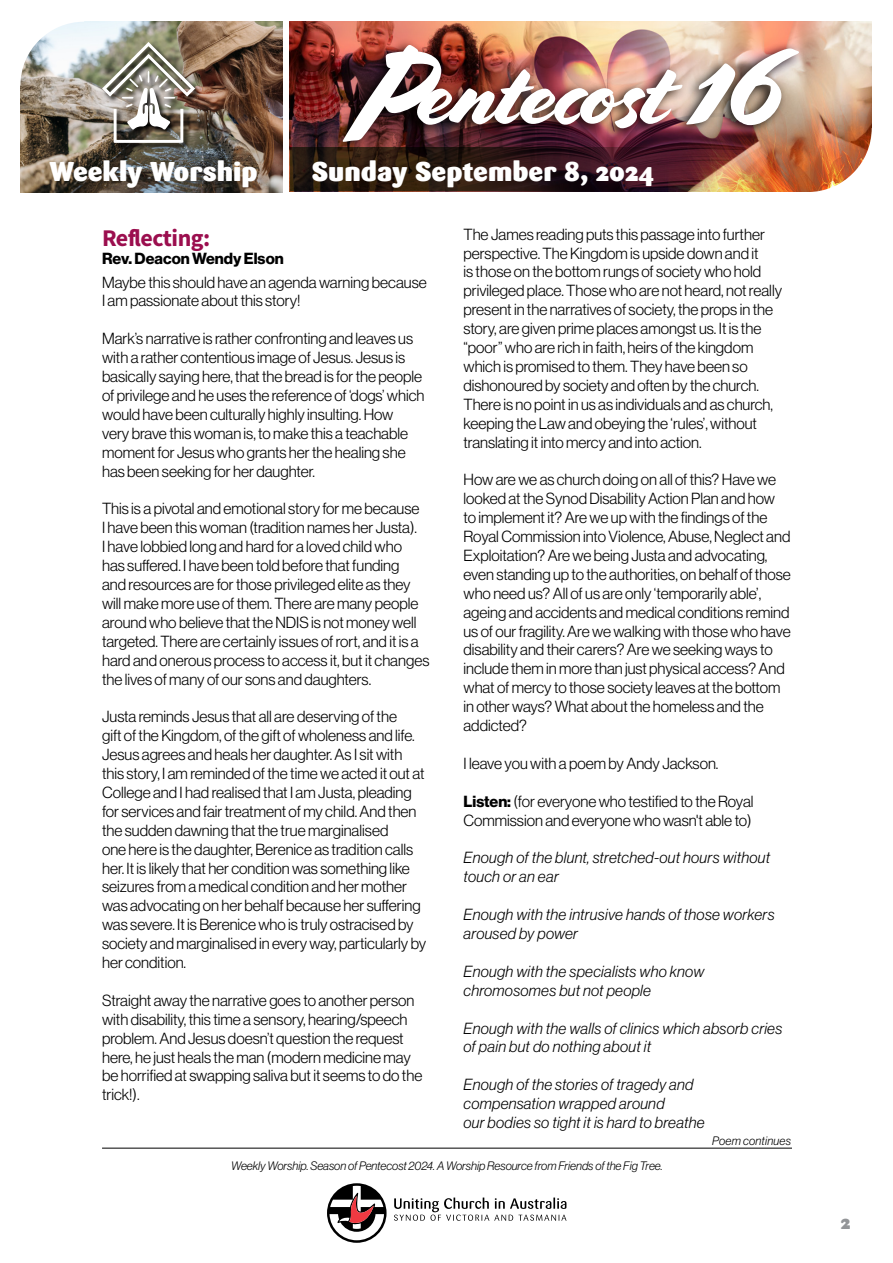
<style>
.page{position:relative;width:893px;height:1263px;background:#fff}
.page>*{position:absolute;margin:0;border:0;box-sizing:border-box;transform-origin:0 0}
.t1{font:92.55px "Cortado";letter-spacing:-.015em;color:#fff}
.t2{font:900 27px "Sari";color:#fff}
.Heading{font:24px "Source Sans Variable";letter-spacing:-.02em;color:#9b0e4e}
.t3{font:900 19.5px "Sari";color:#939598}
.Heading-2{font:15.75px/18.9px "N Haas Grotesk DS Pro 45 Lt";color:#000}
.Heading-3{font:15.75px/18.9px "N Haas Grotesk DS Pro 46 Lt It";letter-spacing:.02em;color:#000}
.Heading-4{font:15.75px "N Haas Grotesk DS Pro 75 Bd";color:#000}
.Text_box_body{font:12px "N Haas Grotesk DS Pro 46 Lt It";color:#000}
.Text_box_body-2{font:12px "N Haas Grotesk DS Pro 46 Lt It";letter-spacing:.02em;color:#000}
.s1{font-size:126.9px}
.s2{font-size:117px}
.s3{font-family:"N Haas Grotesk DS Pro 75 Bd"}
</style>
<div class="page">
<img style="left:290px;top:21px;width:582px;height:170px">
<img style="left:20px;top:22px;width:263px;height:170px">
<svg style="left:20px;top:22px;width:64px;height:63px"></svg>
<svg style="left:290px;top:148px;width:443px;height:43px;background:#3a1f1b"></svg>
<img style="left:808px;top:128px;width:64px;height:64px">
<svg style="left:394px;top:1197px;width:172px;height:24px"></svg>
<svg style="left:327px;top:1183px;width:60px;height:60px"></svg>
<hr style="left:102px;top:1148px;width:690px;height:1px;background:#000">
<div style="left:101px;top:41px;width:101px;height:109px;background:#000;opacity:.92"></div>
<img style="left:102px;top:42px;width:93px;height:101px">
<div style="left:330px;top:38px;width:474px;height:116px;background:#000;opacity:.91"></div>
<h1 class="t1" style="left:353px;top:39px;width:429px"><span class="s1">P</span>entecost <span class="s2">16</span></h1>
<h2 class="t2" style="left:49px;top:154px;width:210px">Weekly Worship</h2>
<h2 class="t2" style="left:312px;top:154px;width:344px">Sunday September 8, 2024</h2>
<p class="Heading" style="left:102px;top:223px;width:110px">Reflecting:</p>
<p class="Heading-4" style="left:102px;top:250px;width:183px">Rev. Deacon Wendy Elson</p>
<p class="Heading-2" style="left:102px;top:273px;width:326px">Maybe this should have an agenda warning because<br>I am passionate about this story!</p>
<p class="Heading-2" style="left:102px;top:329px;width:324px">Mark’s narrative is rather confronting and leaves us with a rather contentious image of Jesus. Jesus is basically saying here, that the bread is for the people of privilege and he uses the reference of ‘dogs’ which would have been culturally highly insulting. How very brave this woman is, to make this a teachable moment for Jesus who grants her the healing she has been seeking for her daughter.</p>
<p class="Heading-2" style="left:102px;top:499px;width:329px">This is a pivotal and emotional story for me because<br>I have been this woman (tradition names her Justa).<br>I have lobbied long and hard for a loved child who<br>has suffered. I have been told before that funding<br>and resources are for those privileged elite as they will make more use of them. There are many people around who believe that the NDIS is not money well targeted. There are certainly issues of rort, and it is a hard and onerous process to access it, but it changes the lives of many of our sons and daughters.</p>
<p class="Heading-2" style="left:102px;top:707px;width:326px">Justa reminds Jesus that all are deserving of the<br>gift of the Kingdom, of the gift of wholeness and life.<br>Jesus agrees and heals her daughter. As I sit with this story, I am reminded of the time we acted it out at College and I had realised that I am Justa, pleading for services and fair treatment of my child. And then the sudden dawning that the true marginalised<br>one here is the daughter, Berenice as tradition calls her. It is likely that her condition was something like seizures from a medical condition and her mother was advocating on her behalf because her suffering was severe. It is Berenice who is truly ostracised by society and marginalised in every way, particularly by her condition.</p>
<p class="Heading-2" style="left:102px;top:991px;width:322px">Straight away the narrative goes to another person with disability, this time a sensory, hearing/speech problem. And Jesus doesn’t question the request here, he just heals the man (modern medicine may be horrified at swapping saliva but it seems to do the trick!).</p>
<p class="Heading-2" style="left:463px;top:225px;width:320px">The James reading puts this passage into further perspective. The Kingdom is upside down and it<br>is those on the bottom rungs of society who hold privileged place. Those who are not heard, not really present in the narratives of society, the props in the story, are given prime places amongst us. It is the “poor” who are rich in faith, heirs of the kingdom which is promised to them. They have been so dishonoured by society and often by the church.<br>There is no point in us as individuals and as church, keeping the Law and obeying the ‘rules’, without translating it into mercy and into action.</p>
<p class="Heading-2" style="left:463px;top:470px;width:329px">How are we as church doing on all of this? Have we looked at the Synod Disability Action Plan and how to implement it? Are we up with the findings of the Royal Commission into Violence, Abuse, Neglect and Exploitation? Are we being Justa and advocating, even standing up to the authorities, on behalf of those who need us? All of us are only ‘temporarily able’, ageing and accidents and medical conditions remind us of our fragility. Are we walking with those who have disability and their carers? Are we seeking ways to include them in more than just physical access? And what of mercy to those society leaves at the bottom in other ways? What about the homeless and the addicted?</p>
<p class="Heading-2" style="left:463px;top:754px;width:256px">I leave you with a poem by Andy Jackson.</p>
<p class="Heading-2" style="left:463px;top:792px;width:292px"><span class="s3">Listen:</span> (for everyone who testified to the Royal<br>Commission and everyone who wasn't able to)</p>
<p class="Heading-3" style="left:463px;top:848px;width:308px">Enough of the blunt, stretched-out hours without touch or an ear</p>
<p class="Heading-3" style="left:463px;top:905px;width:313px">Enough with the intrusive hands of those workers aroused by power</p>
<p class="Heading-3" style="left:463px;top:962px;width:242px">Enough with the specialists who know chromosomes but not people</p>
<p class="Heading-3" style="left:463px;top:1018px;width:320px">Enough with the walls of clinics which absorb cries of pain but do nothing about it</p>
<p class="Heading-3" style="left:463px;top:1075px;width:232px">Enough of the stories of tragedy and compensation wrapped around</p>
<p class="Heading-3" style="left:463px;top:1113px;width:242px">our bodies so tight it is hard to breathe</p>
<p class="Text_box_body-2" style="left:712px;top:1134px;width:80px">Poem continues</p>
<p class="Text_box_body" style="left:231px;top:1159px;width:433px">Weekly Worship. Season of Pentecost 2024. A Worship Resource from Friends of the Fig Tree.</p>
<p class="t3" style="left:841px;top:1210px;width:11px">2</p>
</div>
